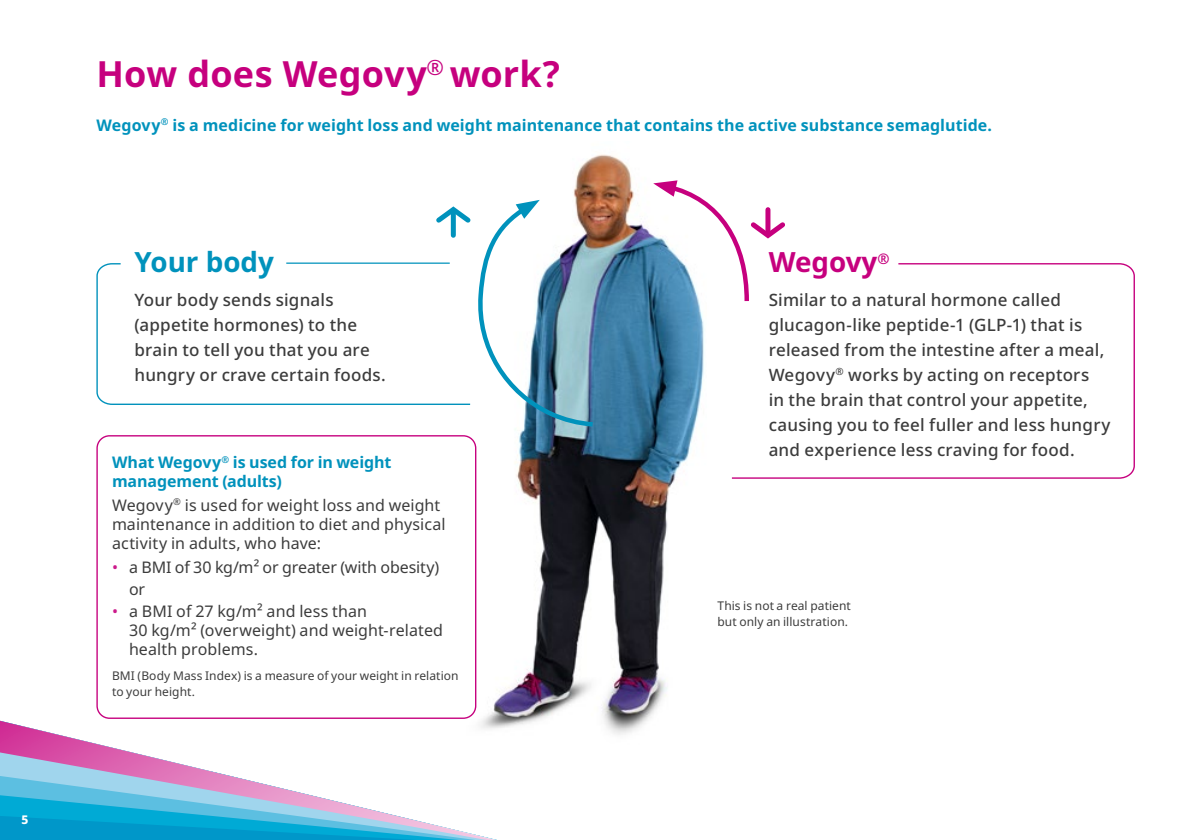
<style>
.page{position:relative;width:1191px;height:840px;background:#fff}
.page>*{position:absolute;margin:0;border:0;box-sizing:border-box;transform-origin:0 0}
.t1{font:700 36px "Apis";letter-spacing:.005em;color:#c6007e}
.t2{font:700 27.8px "Apis";color:#0092bc}
.t3{font:700 27.8px "Apis";color:#c6007e}
.t4{font:500 17px/25px "Apis";letter-spacing:.015em;color:#3c3c3c}
.t5{font:16px/19px "Apis";letter-spacing:.005em;color:#3c3c3c}
.t6{font:700 16px/19px "Apis";color:#0092bc}
.t7{font:12px/16px "Apis";letter-spacing:.005em;color:#3c3c3c}
.t8{font:800 12px "Apis";color:#fff}
.s1{color:#cc1a8b}
</style>
<div class="page">
<img style="left:303px;top:154px;width:401px;height:581px">
<svg style="left:433px;top:200px;width:164px;height:229px"></svg>
<div style="left:451px;top:211px;width:5px;height:24px;background:#0092bc"></div>
<svg style="left:653px;top:180px;width:132px;height:125px"></svg>
<div style="left:765px;top:209px;width:5px;height:24px;background:#c6007e"></div>
<svg style="left:96px;top:262px;width:375px;height:143px"></svg>
<hr style="left:286px;top:262px;width:164px;height:2px;background:#0092bc">
<svg style="left:730px;top:262px;width:405px;height:217px"></svg>
<div style="left:96px;top:435px;width:380px;height:283px;border:1px solid #c6007e;border-radius:12px"></div>
<svg style="left:0;top:720px;width:495px;height:50px"></svg>
<svg style="left:0;top:770px;width:493px;height:69px"></svg>
<p class="t8" style="left:21px;top:810px;width:8px">5</p>
<p class="t1" style="left:96px;top:48px;width:465px">How does Wegovy<sup>®</sup> work?</p>
<p class="t6" style="left:96px;top:116px;width:897px">Wegovy<sup>®</sup> is a medicine for weight loss and weight maintenance that contains the active substance semaglutide.</p>
<p class="t2" style="left:134px;top:242px;width:141px">Your body</p>
<p class="t4" style="left:134px;top:287px;width:253px">Your body sends signals (appetite hormones) to the brain to tell you that you are hungry or crave certain foods.</p>
<p class="t6" style="left:112px;top:453px;width:281px">What Wegovy<sup>®</sup> is used for in weight management (adults)</p>
<p class="t5" style="left:112px;top:495px;width:335px">Wegovy<sup>®</sup> is used for weight loss and weight maintenance in addition to diet and physical activity in adults, who have:</p>
<p class="t5" style="left:112px;top:558px;width:329px"><span class="s1">•</span> a BMI of 30 kg/m² or greater (with obesity)</p>
<p class="t5" style="left:129px;top:580px;width:18px">or</p>
<p class="t5" style="left:129px;top:601px;width:315px;text-indent:-17px"><span class="s1">•</span> a BMI of 27 kg/m² and less than<br>30 kg/m² (overweight) and weight-related health problems.</p>
<p class="t7" style="left:112px;top:667px;width:348px">BMI (Body Mass Index) is a measure of your weight in relation to your height.</p>
<p class="t3" style="left:768px;top:242px;width:122px">Wegovy<sup>®</sup></p>
<p class="t4" style="left:768px;top:287px;width:343px">Similar to a natural hormone called glucagon-like peptide-1 (GLP-1) that is released from the intestine after a meal, Wegovy<sup>®</sup> works by acting on receptors<br>in the brain that control your appetite, causing you to feel fuller and less hungry and experience less craving for food.</p>
<p class="t7" style="left:717px;top:597px;width:135px">This is not a real patient but only an illustration.</p>
</div>
